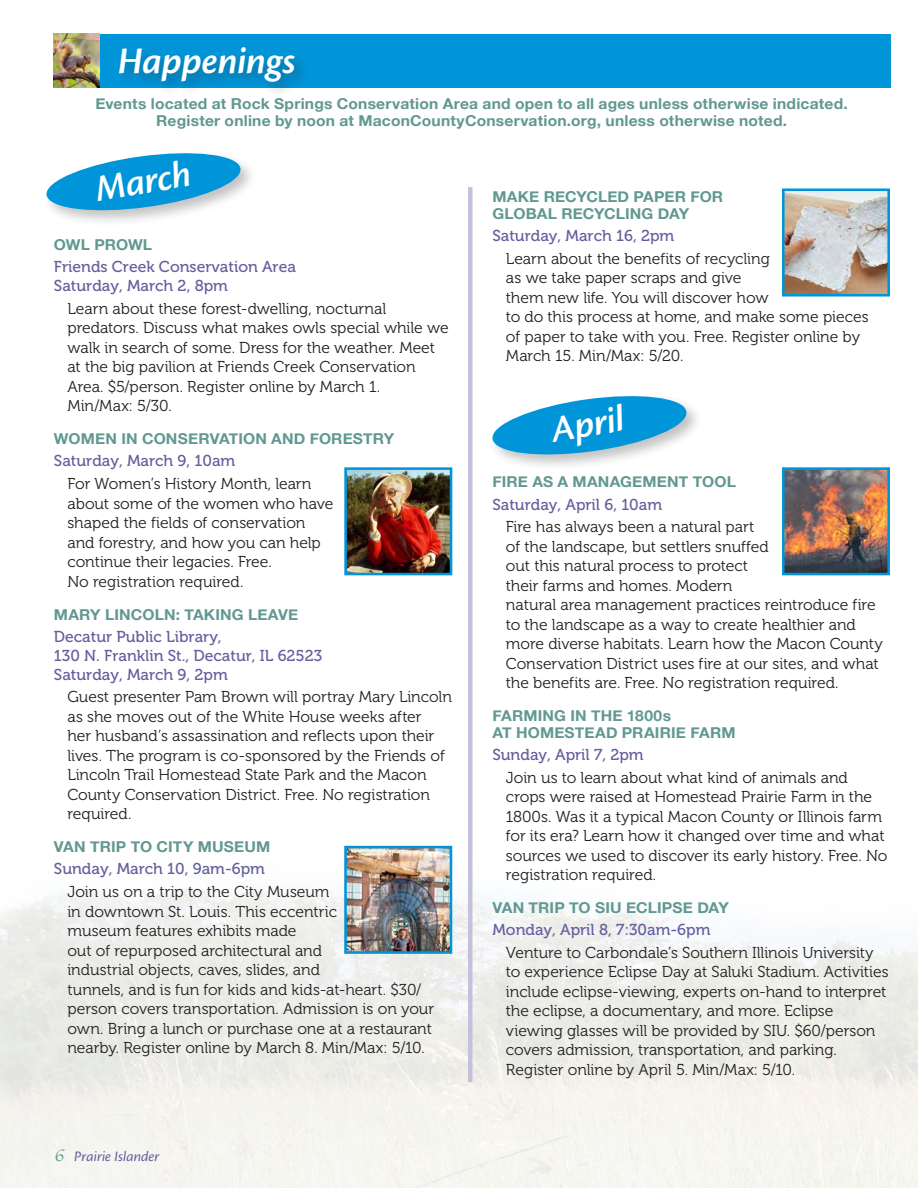
<style>
.page{position:relative;width:918px;height:1188px;background:#fff}
.page>*{position:absolute;margin:0;border:0;box-sizing:border-box;transform-origin:0 0}
.Months_for_Happenings{font:39px "Cronos Pro Semibold Disp It";color:#fff}
.Centered_copy_under_Happenings_Header{font:italic 600 39px "Cronos Pro";letter-spacing:-.005em;color:#fff}
.Happenings_Body_copy{font:15.75px/19.5px "Museo 300";letter-spacing:-.005em;color:#231f20}
.Happenings_Date{font:15.75px/18.9px "Museo 500";color:#645e9d}
.Happenings_Event_Title{font:700 15px/16.5px "Helvetica Neue";letter-spacing:.01em;color:#619891;scale:1.04 1}
.Happening_Subs{font:700 15px/16.5px "Helvetica Neue";letter-spacing:.015em;color:#619891;text-align:center;scale:1.04 1}
.Page_Number_left{font:italic 15px "Cronos Pro";color:#645e9d}
.s1{font-family:"Apple Chancery";font-style:normal;font-size:18px;color:#619891}
</style>
<div class="page">
<hr style="left:468px;top:187px;width:4px;height:895px;background:#c4c1da">
<div style="left:43px;top:149px;width:213px;height:78px;background:#231f20;opacity:.27"></div>
<svg style="left:45px;top:149px;width:197px;height:65px"></svg>
<div style="left:489px;top:392px;width:214px;height:79px;background:#231f20;opacity:.27"></div>
<svg style="left:491px;top:392px;width:197px;height:67px"></svg>
<div style="left:54px;top:34px;width:837px;height:54px;background:#0095d9"></div>
<div style="left:116px;top:44px;width:195px;height:53px;background:#231f20;opacity:.32"></div>
<img style="left:54px;top:34px;width:45px;height:54px">
<img style="left:348px;top:471px;width:100px;height:100px">
<div style="left:344px;top:467px;width:108px;height:108px;border:3px solid #0095d9"></div>
<img style="left:348px;top:850px;width:100px;height:100px">
<div style="left:344px;top:846px;width:108px;height:108px;border:3px solid #0095d9"></div>
<img style="left:786px;top:193px;width:100px;height:100px">
<div style="left:782px;top:189px;width:108px;height:108px;border:3px solid #0095d9"></div>
<img style="left:786px;top:471px;width:100px;height:100px">
<div style="left:782px;top:467px;width:108px;height:108px;border:3px solid #0095d9"></div>
<p class="Centered_copy_under_Happenings_Header" style="left:118px;top:38px;width:180px">Happenings</p>
<p class="Happening_Subs" style="left:96px;top:96px;width:725px">Events located at Rock Springs Conservation Area and open to all ages unless otherwise indicated.<br>Register online by noon at MaconCountyConservation.org, unless otherwise noted.</p>
<p class="Months_for_Happenings" style="left:92px;top:167px;width:98px;rotate:-9deg">March</p>
<p class="Happenings_Event_Title" style="left:54px;top:237px;width:96px">OWL PROWL</p>
<p class="Happenings_Date" style="left:54px;top:258px;width:244px">Friends Creek Conservation Area<br>Saturday, March 2, 8pm</p>
<p class="Happenings_Body_copy" style="left:67px;top:299px;width:383px">Learn about these forest-dwelling, nocturnal predators. Discuss what makes owls special while we walk in search of some. Dress for the weather. Meet at the big pavilion at Friends Creek Conservation Area. $5/person. Register online by March 1.<br>Min/Max: 5/30.</p>
<p class="Happenings_Event_Title" style="left:54px;top:431px;width:329px">WOMEN IN CONSERVATION AND FORESTRY</p>
<p class="Happenings_Date" style="left:54px;top:452px;width:183px">Saturday, March 9, 10am</p>
<p class="Happenings_Body_copy" style="left:67px;top:474px;width:268px">For Women’s History Month, learn about some of the women who have shaped the fields of conservation and forestry, and how you can help continue their legacies. Free.<br>No registration required.</p>
<p class="Happenings_Event_Title" style="left:54px;top:606px;width:236px">MARY LINCOLN: TAKING LEAVE</p>
<p class="Happenings_Date" style="left:54px;top:627px;width:270px">Decatur Public Library,<br>130 N. Franklin St., Decatur, IL 62523<br>Saturday, March 9, 2pm</p>
<p class="Happenings_Body_copy" style="left:67px;top:688px;width:386px">Guest presenter Pam Brown will portray Mary Lincoln as she moves out of the White House weeks after<br>her husband’s assassination and reflects upon their lives. The program is co-sponsored by the Friends of Lincoln Trail Homestead State Park and the Macon County Conservation District. Free. No registration required.</p>
<p class="Happenings_Event_Title" style="left:54px;top:839px;width:210px">VAN TRIP TO CITY MUSEUM</p>
<p class="Happenings_Date" style="left:54px;top:860px;width:213px">Sunday, March 10, 9am-6pm</p>
<p class="Happenings_Body_copy" style="left:67px;top:882px;width:368px">Join us on a trip to the City Museum<br>in downtown St. Louis. This eccentric<br>museum features exhibits made<br>out of repurposed architectural and<br>industrial objects, caves, slides, and<br>tunnels, and is fun for kids and kids-at-heart. $30/ person covers transportation. Admission is on your own. Bring a lunch or purchase one at a restaurant nearby. Register online by March 8. Min/Max: 5/10.</p>
<p class="Page_Number_left" style="left:54px;top:1148px;width:107px"><span class="s1">6</span> Prairie Islander</p>
<p class="Happenings_Event_Title" style="left:492px;top:189px;width:223px">MAKE RECYCLED PAPER FOR<br>GLOBAL RECYCLING DAY</p>
<p class="Happenings_Date" style="left:492px;top:226px;width:183px">Saturday, March 16, 2pm</p>
<p class="Happenings_Body_copy" style="left:506px;top:249px;width:364px">Learn about the benefits of recycling<br>as we take paper scraps and give<br>them new life. You will discover how<br>to do this process at home, and make some pieces of paper to take with you. Free. Register online by March 15. Min/Max: 5/20.</p>
<p class="Months_for_Happenings" style="left:548px;top:407px;width:75px;rotate:-9deg">April</p>
<p class="Happenings_Event_Title" style="left:492px;top:474px;width:236px">FIRE AS A MANAGEMENT TOOL</p>
<p class="Happenings_Date" style="left:492px;top:495px;width:171px">Saturday, April 6, 10am</p>
<p class="Happenings_Body_copy" style="left:506px;top:517px;width:378px">Fire has always been a natural part<br>of the landscape, but settlers snuffed<br>out this natural process to protect<br>their farms and homes. Modern<br>natural area management practices reintroduce fire to the landscape as a way to create healthier and more diverse habitats. Learn how the Macon County Conservation District uses fire at our sites, and what the benefits are. Free. No registration required.</p>
<p class="Happenings_Event_Title" style="left:492px;top:708px;width:235px">FARMING IN THE 1800s<br>AT HOMESTEAD PRAIRIE FARM</p>
<p class="Happenings_Date" style="left:492px;top:745px;width:153px">Sunday, April 7, 2pm</p>
<p class="Happenings_Body_copy" style="left:506px;top:768px;width:383px">Join us to learn about what kind of animals and crops were raised at Homestead Prairie Farm in the 1800s. Was it a typical Macon County or Illinois farm for its era? Learn how it changed over time and what sources we used to discover its early history. Free. No registration required.</p>
<p class="Happenings_Event_Title" style="left:492px;top:900px;width:229px">VAN TRIP TO SIU ECLIPSE DAY</p>
<p class="Happenings_Date" style="left:492px;top:921px;width:220px">Monday, April 8, 7:30am-6pm</p>
<p class="Happenings_Body_copy" style="left:506px;top:943px;width:384px">Venture to Carbondale’s Southern Illinois University to experience Eclipse Day at Saluki Stadium. Activities include eclipse-viewing, experts on-hand to interpret the eclipse, a documentary, and more. Eclipse viewing glasses will be provided by SIU. $60/person covers admission, transportation, and parking.<br>Register online by April 5. Min/Max: 5/10.</p>
</div>
